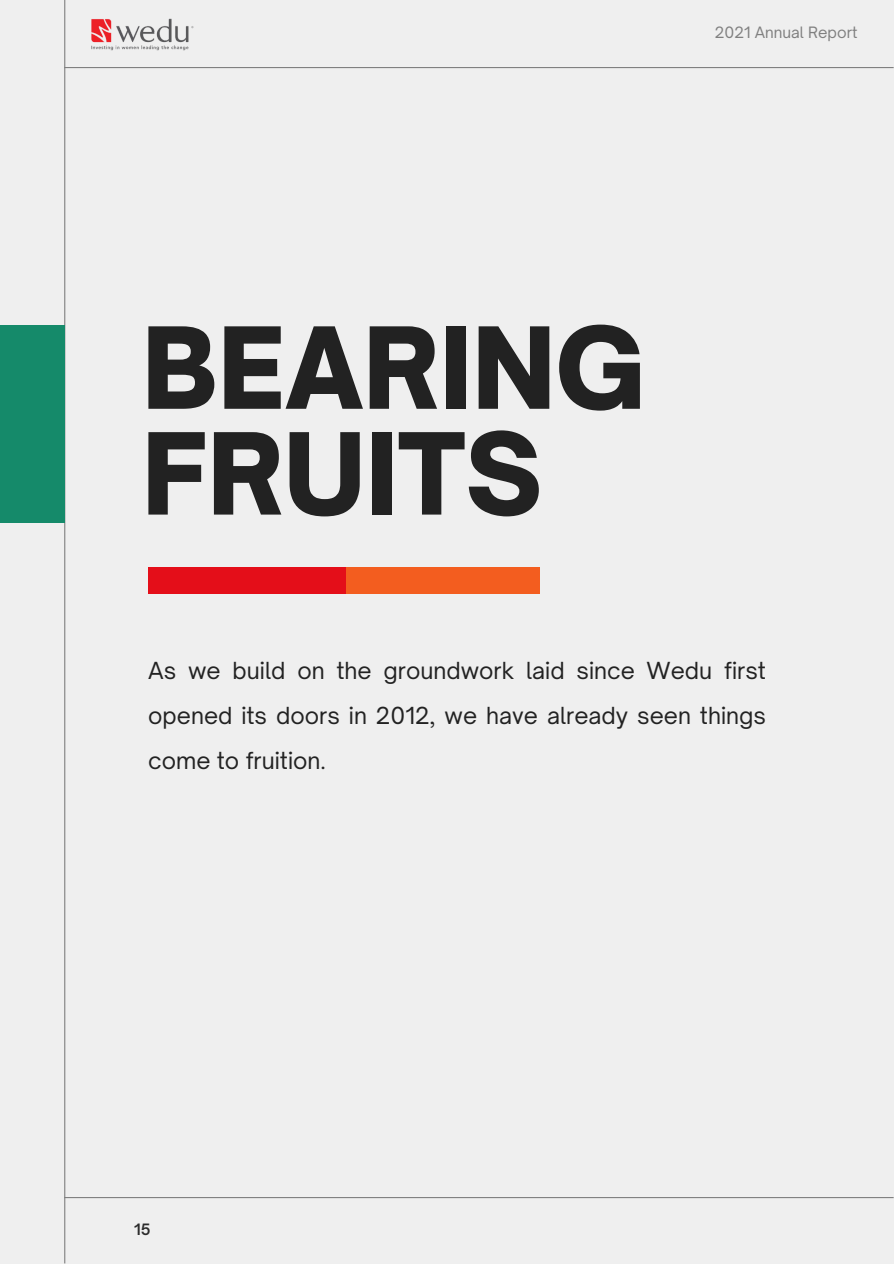
<style>
.page{position:relative;width:894px;height:1264px;background:#fff}
.page>*{position:absolute;margin:0;border:0;box-sizing:border-box;transform-origin:0 0}
.t1{font:900 108px/105.8px "Open Sauce One";color:#222}
.t2{font:22.5px/45px "Open Sauce One";color:#222;text-align:justify}
.t3{font:15px "Open Sauce One";color:#808080}
.t4{font:600 15px "Open Sauce One";color:#2b2b2b}
</style>
<div class="page">
<div style="left:0;top:0;width:893px;height:1263px;background:#efefef"></div>
<hr style="left:64px;top:1196px;width:829px;height:2px;background:#808080">
<hr style="left:64px;top:0;width:1px;height:1263px;background:#808080">
<hr style="left:64px;top:67px;width:829px;height:1px;background:#808080">
<img style="left:91px;top:18px;width:103px;height:33px">
<div style="left:342px;top:567px;width:198px;height:26px;background:#f35d1f"></div>
<div style="left:148px;top:567px;width:198px;height:26px;background:#e40e19"></div>
<div style="left:0;top:325px;width:65px;height:197px;background:#158a6a"></div>
<p class="t3" style="left:714px;top:23px;width:144px">2021 Annual Report</p>
<p class="t1" style="left:142px;top:315px;width:504px">BEARING<br>FRUITS</p>
<p class="t2" style="left:148px;top:648px;width:619px">As we build on the groundwork laid since Wedu first opened its doors in 2012, we have already seen things come to fruition.</p>
<p class="t4" style="left:134px;top:1219px;width:18px">15</p>
</div>
